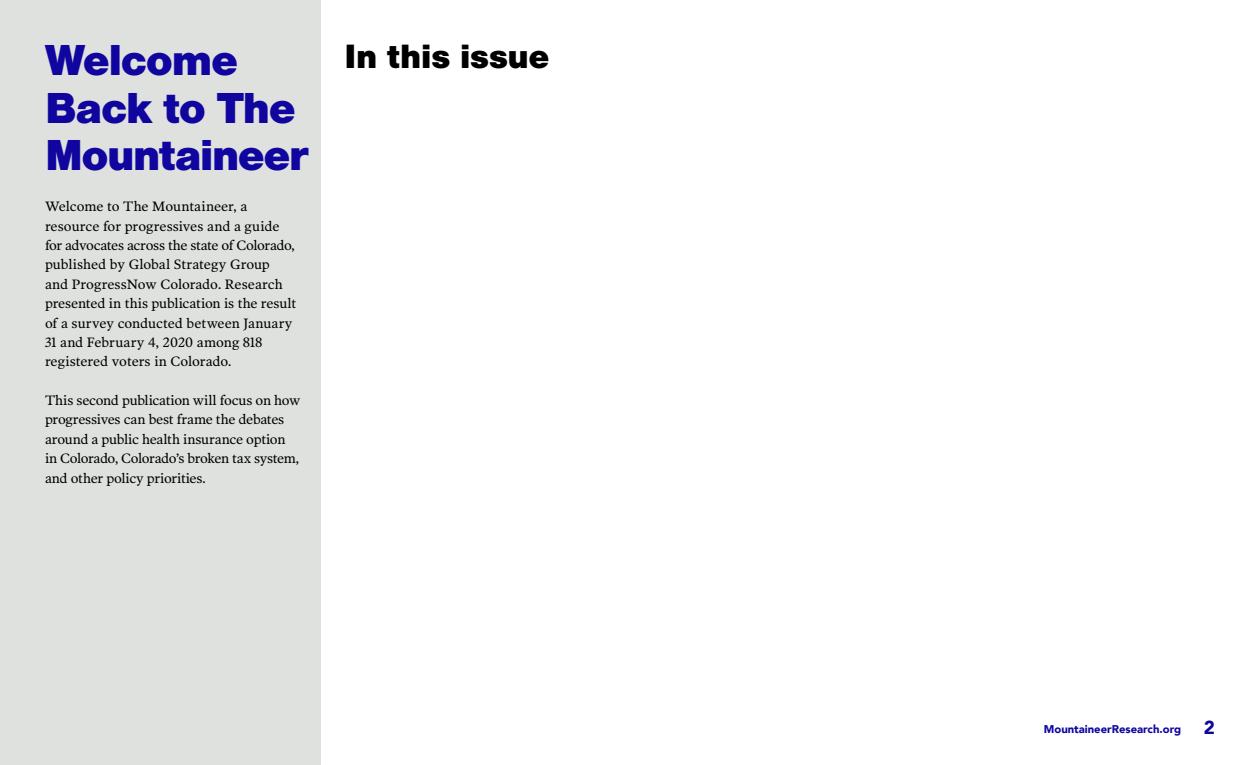
<style>
.page{position:relative;width:1260px;height:765px;background:#fff}
.page>*{position:absolute;margin:0;border:0;box-sizing:border-box;transform-origin:0 0}
.t1{font:900 45px/47.5px "Nimbus San";letter-spacing:-.03em;color:#10069f}
.t2{font:900 35px "Nimbus San";letter-spacing:-.005em;color:#000}
.t3{font:13.75px/19.4px "Poynter Oldstyle Text";letter-spacing:-.01em;color:#000}
.t4{font:900 11.25px "Avenir";color:#10069f}
.s1{font-size:18.75px}
</style>
<div class="page">
<div style="left:0;top:0;width:320px;height:765px;background:#dfe1df"></div>
<h1 class="t1" style="left:45px;top:37px;width:195px">Welcome</h1>
<h2 class="t2" style="left:345px;top:37px;width:207px">In this issue</h2>
<h1 class="t1" style="left:45px;top:84px;width:266px">Back to The<br>Mountaineer</h1>
<p class="t3" style="left:45px;top:197px;width:253px">Welcome to The Mountaineer, a resource for progressives and a guide for advocates across the state of Colorado, published by Global Strategy Group and ProgressNow Colorado. Research presented in this publication is the result of a survey conducted between January 31 and February 4, 2020 among 818 registered voters in Colorado.</p>
<p class="t3" style="left:45px;top:390px;width:257px">This second publication will focus on how progressives can best frame the debates around a public health insurance option in Colorado, Colorado’s broken tax system, and other policy priorities.</p>
<p class="t4" style="left:1044px;top:720px;width:173px">MountaineerResearch.org <span class="s1">2</span></p>
</div>
